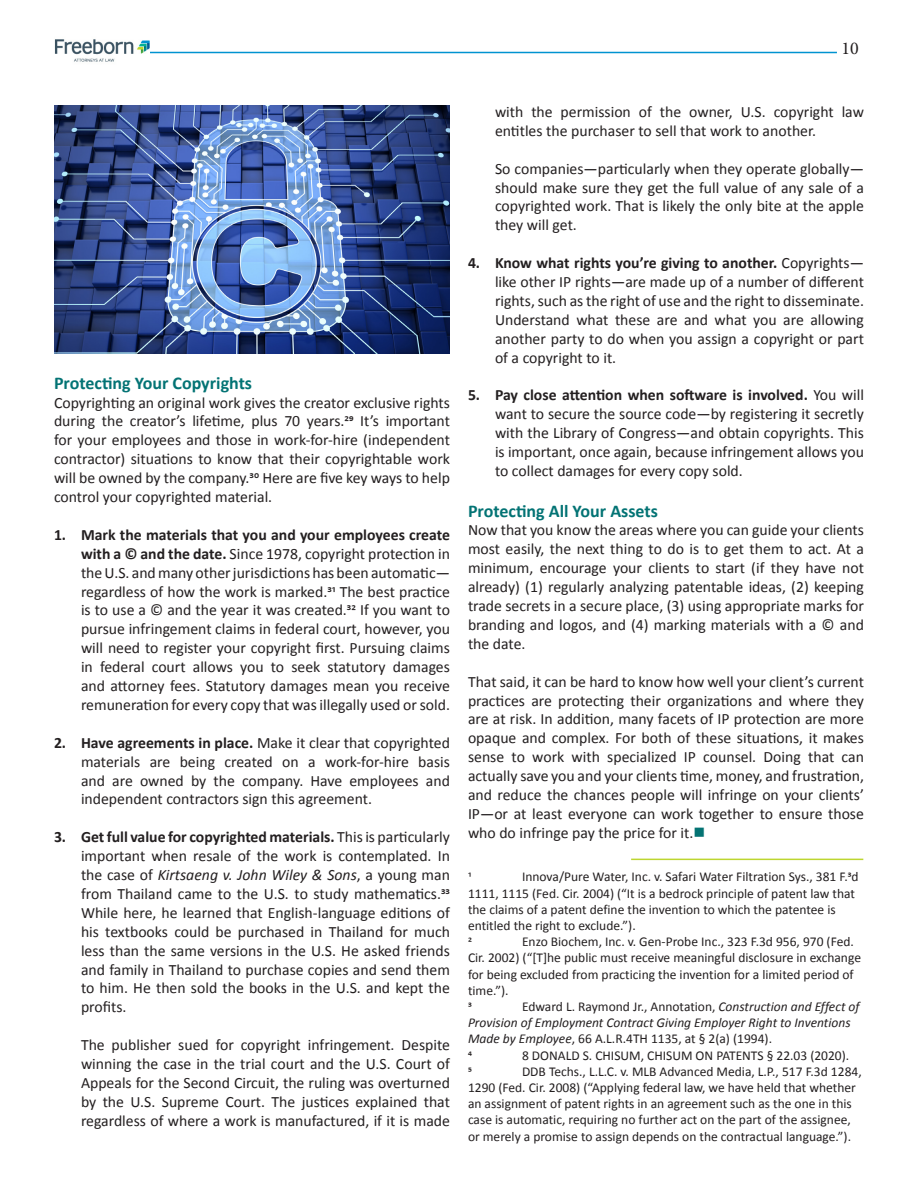
<style>
.page{position:relative;width:918px;height:1188px;background:#fff}
.page>*{position:absolute;margin:0;border:0;box-sizing:border-box;transform-origin:0 0}
.t1{font:700 18px "Calibri";color:#037374}
.t2{font:18px "Minion Pro";color:#231f20}
.t3{font:15.75px/18.9px "Calibri";color:#231f20;text-align:justify}
.t4{font:13.5px/16.2px "Calibri";color:#231f20}
.t5{font:italic 13.5px/16.2px "Calibri";color:#231f20}
.s1{font-weight:700}
.s2{font-style:italic}
.s3{color:#047373}
.s4{font-style:normal}
</style>
<div class="page">
<hr style="left:54px;top:52px;width:783px;height:1px;background:#0093d0">
<img style="left:54px;top:39px;width:95px;height:23px">
<img style="left:54px;top:105px;width:396px;height:249px">
<hr style="left:631px;top:859px;width:232px;height:1px;background:#bdd631">
<p class="t2" style="left:841px;top:36px;width:19px">10</p>
<p class="t1" style="left:54px;top:371px;width:200px">Protecting Your Copyrights</p>
<p class="t3" style="left:54px;top:393px;width:398px">Copyrighting an original work gives the creator exclusive rights during the creator’s lifetime, plus 70 years.29 It’s important for your employees and those in work-for-hire (independent contractor) situations to know that their copyrightable work will be owned by the company.30 Here are five key ways to help control your copyrighted material.</p>
<p class="t3" style="left:81px;top:525px;width:371px;text-indent:-27px"><span class="s1">1. Mark the materials that you and your employees create with a © and the date.</span> Since 1978, copyright protection in the U.S. and many other jurisdictions has been automatic— regardless of how the work is marked.31 The best practice is to use a © and the year it was created.32 If you want to pursue infringement claims in federal court, however, you will need to register your copyright first. Pursuing claims in federal court allows you to seek statutory damages and attorney fees. Statutory damages mean you receive remuneration for every copy that was illegally used or sold.</p>
<p class="t3" style="left:81px;top:733px;width:370px;text-indent:-27px"><span class="s1">2. Have agreements in place.</span> Make it clear that copyrighted materials are being created on a work-for-hire basis and are owned by the company. Have employees and independent contractors sign this agreement.</p>
<p class="t3" style="left:81px;top:828px;width:371px;text-indent:-27px"><span class="s1">3. Get full value for copyrighted materials.</span> This is particularly important when resale of the work is contemplated. In the case of <span class="s2">Kirtsaeng v. John Wiley &amp; Sons</span>, a young man from Thailand came to the U.S. to study mathematics.33<br>While here, he learned that English-language editions of his textbooks could be purchased in Thailand for much less than the same versions in the U.S. He asked friends and family in Thailand to purchase copies and send them to him. He then sold the books in the U.S. and kept the profits.</p>
<p class="t3" style="left:81px;top:1036px;width:371px">The publisher sued for copyright infringement. Despite winning the case in the trial court and the U.S. Court of Appeals for the Second Circuit, the ruling was overturned by the U.S. Supreme Court. The justices explained that regardless of where a work is manufactured, if it is made</p>
<p class="t3" style="left:495px;top:102px;width:371px">with the permission of the owner, U.S. copyright law entitles the purchaser to sell that work to another.</p>
<p class="t3" style="left:495px;top:159px;width:371px">So companies—particularly when they operate globally— should make sure they get the full value of any sale of a copyrighted work. That is likely the only bite at the apple they will get.</p>
<p class="t3" style="left:495px;top:254px;width:371px;text-indent:-27px"><span class="s1">4. Know what rights you’re giving to another.</span> Copyrights— like other IP rights—are made up of a number of different rights, such as the right of use and the right to disseminate.<br>Understand what these are and what you are allowing another party to do when you assign a copyright or part of a copyright to it.</p>
<p class="t3" style="left:495px;top:386px;width:370px;text-indent:-27px"><span class="s1">5. Pay close attention when software is involved.</span> You will want to secure the source code—by registering it secretly with the Library of Congress—and obtain copyrights. This is important, once again, because infringement allows you to collect damages for every copy sold.</p>
<p class="t1" style="left:468px;top:499px;width:192px">Protecting All Your Assets</p>
<p class="t3" style="left:468px;top:521px;width:398px">Now that you know the areas where you can guide your clients most easily, the next thing to do is to get them to act. At a minimum, encourage your clients to start (if they have not already) (1) regularly analyzing patentable ideas, (2) keeping trade secrets in a secure place, (3) using appropriate marks for branding and logos, and (4) marking materials with a © and the date.</p>
<p class="t3" style="left:468px;top:672px;width:398px">That said, it can be hard to know how well your client’s current practices are protecting their organizations and where they are at risk. In addition, many facets of IP protection are more opaque and complex. For both of these situations, it makes sense to work with specialized IP counsel. Doing that can actually save you and your clients time, money, and frustration, and reduce the chances people will infringe on your clients’ IP—or at least everyone can work together to ensure those who do infringe pay the price for it.<span class="s3">■</span></p>
<p class="t4" style="left:468px;top:869px;width:5px">1</p>
<p class="t4" style="left:468px;top:869px;width:392px;text-indent:54px">Innova/Pure Water, Inc. v. Safari Water Filtration Sys., 381 F.3d 1111, 1115 (Fed. Cir. 2004) (“It is a bedrock principle of patent law that the claims of a patent define the invention to which the patentee is entitled the right to exclude.”).</p>
<p class="t4" style="left:468px;top:934px;width:5px">2</p>
<p class="t4" style="left:468px;top:934px;width:395px;text-indent:54px">Enzo Biochem, Inc. v. Gen-Probe Inc., 323 F.3d 956, 970 (Fed.<br>Cir. 2002) (“[T]he public must receive meaningful disclosure in exchange for being excluded from practicing the invention for a limited period of time.”).</p>
<p class="t4" style="left:468px;top:998px;width:5px">3</p>
<p class="t5" style="left:468px;top:998px;width:393px;text-indent:54px"><span class="s4">Edward L. Raymond Jr., Annotation,</span> Construction and Effect of<br>Provision of Employment Contract Giving Employer Right to Inventions<br>Made by Employee<span class="s4">, 66 A.L.R.4TH 1135, at § 2(a) (1994).</span></p>
<p class="t4" style="left:468px;top:1047px;width:5px">4</p>
<p class="t4" style="left:522px;top:1047px;width:329px">8 DONALD S. CHISUM, CHISUM ON PATENTS § 22.03 (2020).</p>
<p class="t4" style="left:468px;top:1063px;width:5px">5</p>
<p class="t4" style="left:468px;top:1063px;width:395px;text-indent:54px">DDB Techs., L.L.C. v. MLB Advanced Media, L.P., 517 F.3d 1284, 1290 (Fed. Cir. 2008) (“Applying federal law, we have held that whether an assignment of patent rights in an agreement such as the one in this case is automatic, requiring no further act on the part of the assignee, or merely a promise to assign depends on the contractual language.”).</p>
</div>
